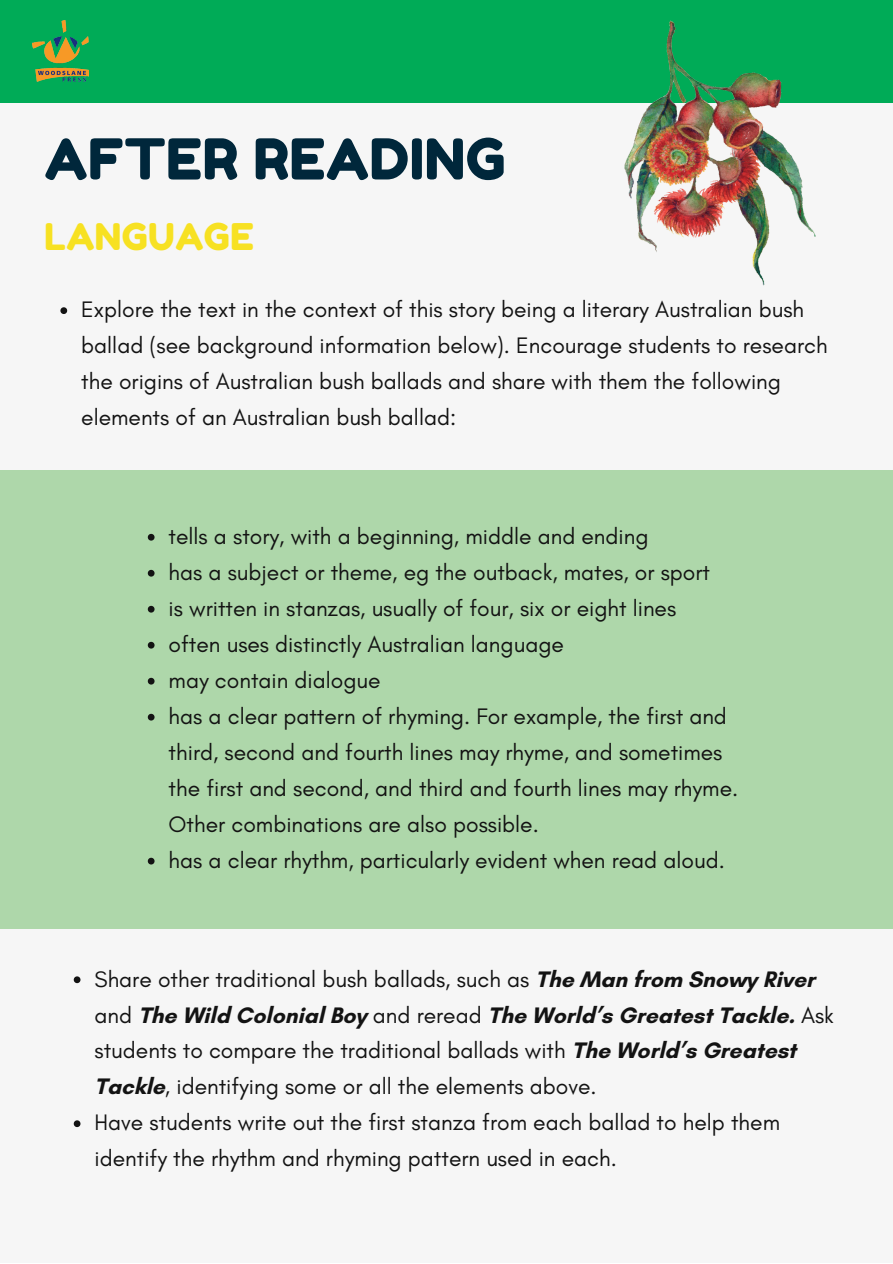
<style>
.page{position:relative;width:893px;height:1264px;background:#fff}
.page>*{position:absolute;margin:0;border:0;box-sizing:border-box;transform-origin:0 0}
.t1{font:56.25px "Fredoka One";letter-spacing:.01em;color:#00273b}
.t2{font:36.75px "Fredoka One";letter-spacing:.01em;color:#f7e122}
.t3{font:22.8px/36px "Glacial Indifference";color:#131313}
.s1{font-weight:700}
</style>
<div class="page">
<div style="left:0;top:0;width:892px;height:1262px;background:#f6f6f6"></div>
<div style="left:0;top:0;width:892px;height:103px;background:#00ab57"></div>
<img style="left:33px;top:20px;width:56px;height:62px">
<img style="left:624px;top:20px;width:191px;height:265px">
<svg style="left:60px;top:307px;width:7px;height:7px"></svg>
<div style="left:0;top:470px;width:892px;height:459px;background:#aed7aa"></div>
<svg style="left:148px;top:534px;width:6px;height:6px"></svg>
<svg style="left:148px;top:570px;width:6px;height:6px"></svg>
<svg style="left:148px;top:606px;width:6px;height:6px"></svg>
<svg style="left:148px;top:642px;width:6px;height:6px"></svg>
<svg style="left:148px;top:677px;width:6px;height:7px"></svg>
<svg style="left:148px;top:713px;width:6px;height:7px"></svg>
<svg style="left:148px;top:857px;width:6px;height:7px"></svg>
<svg style="left:74px;top:976px;width:6px;height:7px"></svg>
<svg style="left:74px;top:1120px;width:6px;height:7px"></svg>
<h1 class="t1" style="left:44px;top:125px;width:463px">AFTER READING</h1>
<h2 class="t2" style="left:44px;top:214px;width:211px">LANGUAGE</h2>
<p class="t3" style="left:81px;top:291px;width:747px">Explore the text in the context of this story being a literary Australian bush ballad (see background information below). Encourage students to research the origins of Australian bush ballads and share with them the following elements of an Australian bush ballad:</p>
<p class="t3" style="left:169px;top:518px;width:571px">tells a story, with a beginning, middle and ending<br>has a subject or theme, eg the outback, mates, or sport<br>is written in stanzas, usually of four, six or eight lines<br>often uses distinctly Australian language<br>may contain dialogue<br>has a clear pattern of rhyming. For example, the first and third, second and fourth lines may rhyme, and sometimes the first and second, and third and fourth lines may rhyme.<br>Other combinations are also possible.<br>has a clear rhythm, particularly evident when read aloud.</p>
<p class="t3" style="left:95px;top:960px;width:740px">Share other traditional bush ballads, such as <span class="s1">The Man from Snowy River </span>and <span class="s1">The Wild Colonial Boy</span> and reread <span class="s1">The World’s Greatest Tackle.</span> Ask students to compare the traditional ballads with <span class="s1">The World’s Greatest Tackle</span>, identifying some or all the elements above.<br>Have students write out the first stanza from each ballad to help them identify the rhythm and rhyming pattern used in each.</p>
</div>
